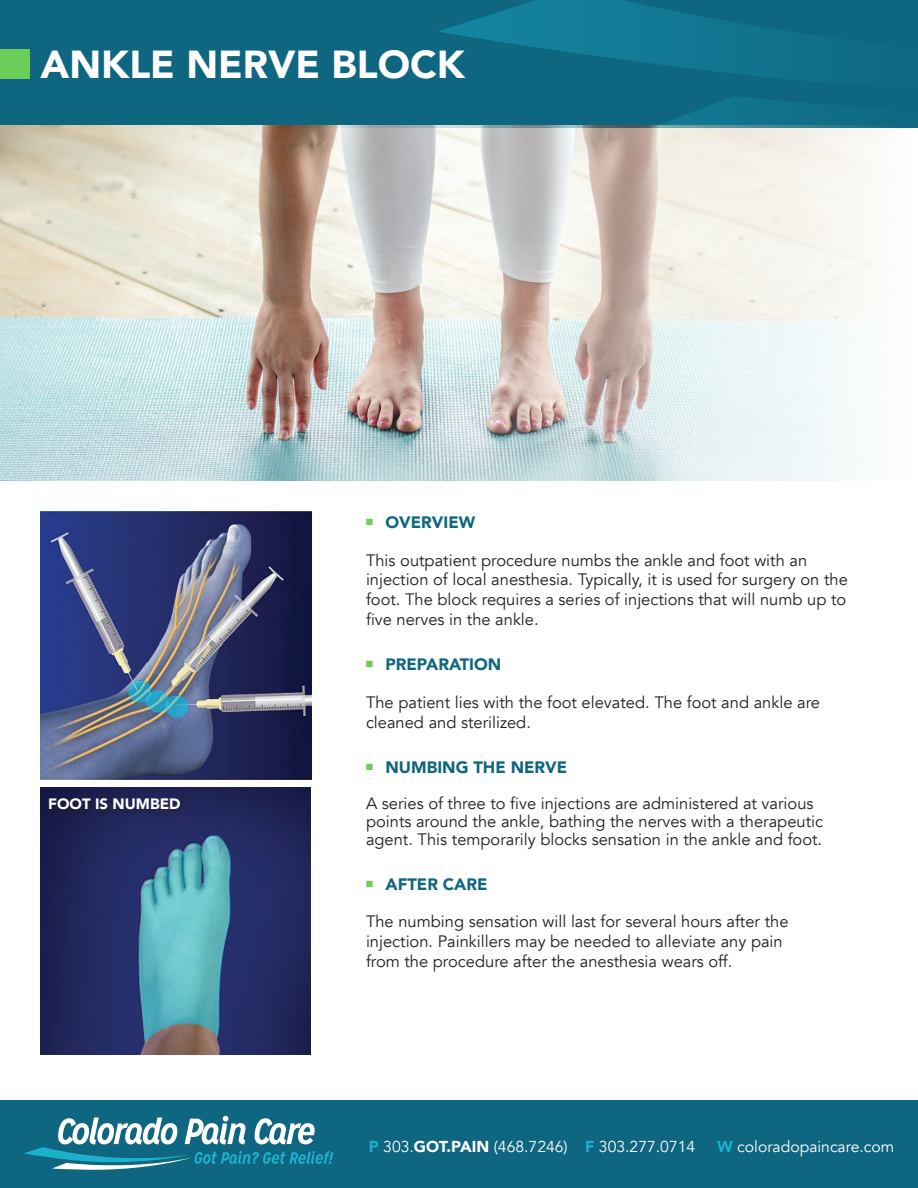
<style>
.page{position:relative;width:918px;height:1188px;background:#fff}
.page>*{position:absolute;margin:0;border:0;box-sizing:border-box;transform-origin:0 0}
.t1{font:900 39px "Avenir";color:#fff}
.t2{font:16.5px/19.8px "Avenir";color:#231f20}
.t3{font:900 16.5px "Avenir";color:#0f6681}
.t4{font:15.75px "Avenir";color:#fff}
.t5{font:900 15px "Avenir";color:#fff}
.s1{font-weight:900;color:#1cb0ca}
.s2{font-weight:900}
</style>
<div class="page">
<div style="left:0;top:0;width:918px;height:127px;background:#0f6681"></div>
<div style="left:0;top:1100px;width:918px;height:88px;background:#0f6681"></div>
<svg style="left:438px;top:0;width:352px;height:79px"></svg>
<svg style="left:633px;top:96px;width:251px;height:30px"></svg>
<svg style="left:24px;top:1116px;width:309px;height:54px"></svg>
<div style="left:0;top:49px;width:29px;height:29px;background:#6ccd5b"></div>
<img style="left:40px;top:787px;width:271px;height:268px">
<img style="left:41px;top:511px;width:270px;height:268px">
<img style="left:0;top:126px;width:918px;height:355px">
<div style="left:48px;top:797px;width:140px;height:20px;background:#231f20;opacity:.5"></div>
<p class="t1" style="left:40px;top:31px;width:426px">ANKLE NERVE BLOCK</p>
<p class="t5" style="left:48px;top:791px;width:134px">FOOT IS NUMBED</p>
<p class="t3" style="left:366px;top:508px;width:111px"><sup>■</sup> OVERVIEW</p>
<p class="t2" style="left:366px;top:550px;width:483px">This outpatient procedure numbs the ankle and foot with an injection of local anesthesia. Typically, it is used for surgery on the foot. The block requires a series of injections that will numb up to five nerves in the ankle.</p>
<p class="t3" style="left:366px;top:650px;width:137px"><sup>■</sup> PREPARATION</p>
<p class="t2" style="left:366px;top:692px;width:456px">The patient lies with the foot elevated. The foot and ankle are cleaned and sterilized.</p>
<p class="t3" style="left:366px;top:753px;width:203px"><sup>■</sup> NUMBING THE NERVE</p>
<p class="t2" style="left:366px;top:794px;width:459px;line-height:18px">A series of three to five injections are administered at various points around the ankle, bathing the nerves with a therapeutic agent. This temporarily blocks sensation in the ankle and foot.</p>
<p class="t3" style="left:366px;top:870px;width:123px"><sup>■</sup> AFTER CARE</p>
<p class="t2" style="left:366px;top:912px;width:424px">The numbing sensation will last for several hours after the injection. Painkillers may be needed to alleviate any pain from the procedure after the anesthesia wears off.</p>
<p class="t4" style="left:369px;top:1137px;width:328px"><span class="s1">P</span> 303.<span class="s2">GOT.PAIN</span> (468.7246) <span class="s1">F</span> 303.277.0714</p>
<p class="t4" style="left:717px;top:1137px;width:179px"><span class="s1">W</span> coloradopaincare.com</p>
</div>
